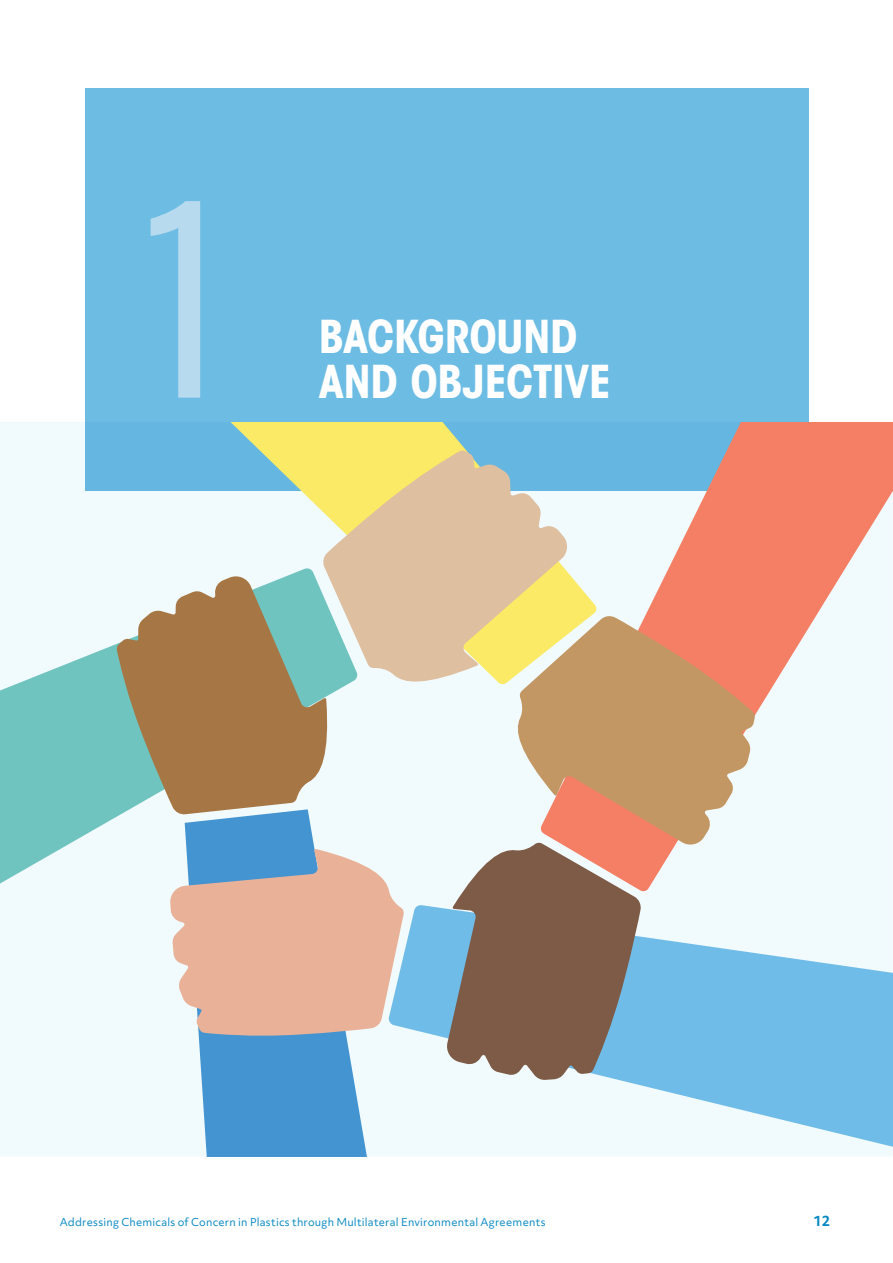
<style>
.page{position:relative;width:893px;height:1263px;background:#fff}
.page>*{position:absolute;margin:0;border:0;box-sizing:border-box;transform-origin:0 0}
.t1{font:296.85px "Acumin Variable Concept";color:#b7daef}
.t2{font:700 condensed 45px/45px "ITC Avant Garde Std";letter-spacing:-.015em;color:#fff}
.t3{font:700 13.5px "Objektiv Mk 3";color:#0888c2}
.t4{font:10.5px "Objektiv Mk 3";letter-spacing:.02em;color:#0888c2}
</style>
<div class="page">
<div style="left:85px;top:88px;width:723px;height:334px;background:#6dbce3"></div>
<div style="left:0;top:422px;width:892px;height:734px;background:#f1fafd"></div>
<div style="left:85px;top:422px;width:723px;height:68px;background:#65b7e1"></div>
<svg style="left:124px;top:422px;width:342px;height:146px"></svg>
<svg style="left:322px;top:450px;width:218px;height:237px;background:#e0cb9c"></svg>
<svg style="left:0;top:568px;width:358px;height:351px;fill:#f1fafd"></svg>
<svg style="left:116px;top:574px;width:214px;height:241px;background:#a59776"></svg>
<svg style="left:185px;top:809px;width:214px;height:347px;fill:#4394d0"></svg>
<svg style="left:170px;top:849px;width:234px;height:188px;background:#d8b7a9"></svg>
<svg style="left:388px;top:905px;width:505px;height:245px;fill:#6fbce9"></svg>
<svg style="left:445px;top:842px;width:196px;height:238px;background:#867970"></svg>
<svg style="left:540px;top:422px;width:353px;height:470px;fill:#f1fafd"></svg>
<svg style="left:514px;top:615px;width:241px;height:232px;background:#d6a47a"></svg>
<h1 class="t1" style="left:147px;top:122px;width:77px">-</h1>
<h2 class="t2" style="left:319px;top:315px;width:294px">BACKGROUND<br>AND OBJECTIVE</h2>
<p class="t4" style="left:60px;top:1214px;width:487px">Addressing Chemicals of Concern in Plastics through Multilateral Environmental Agreements</p>
<p class="t3" style="left:813px;top:1211px;width:18px">12</p>
</div>
